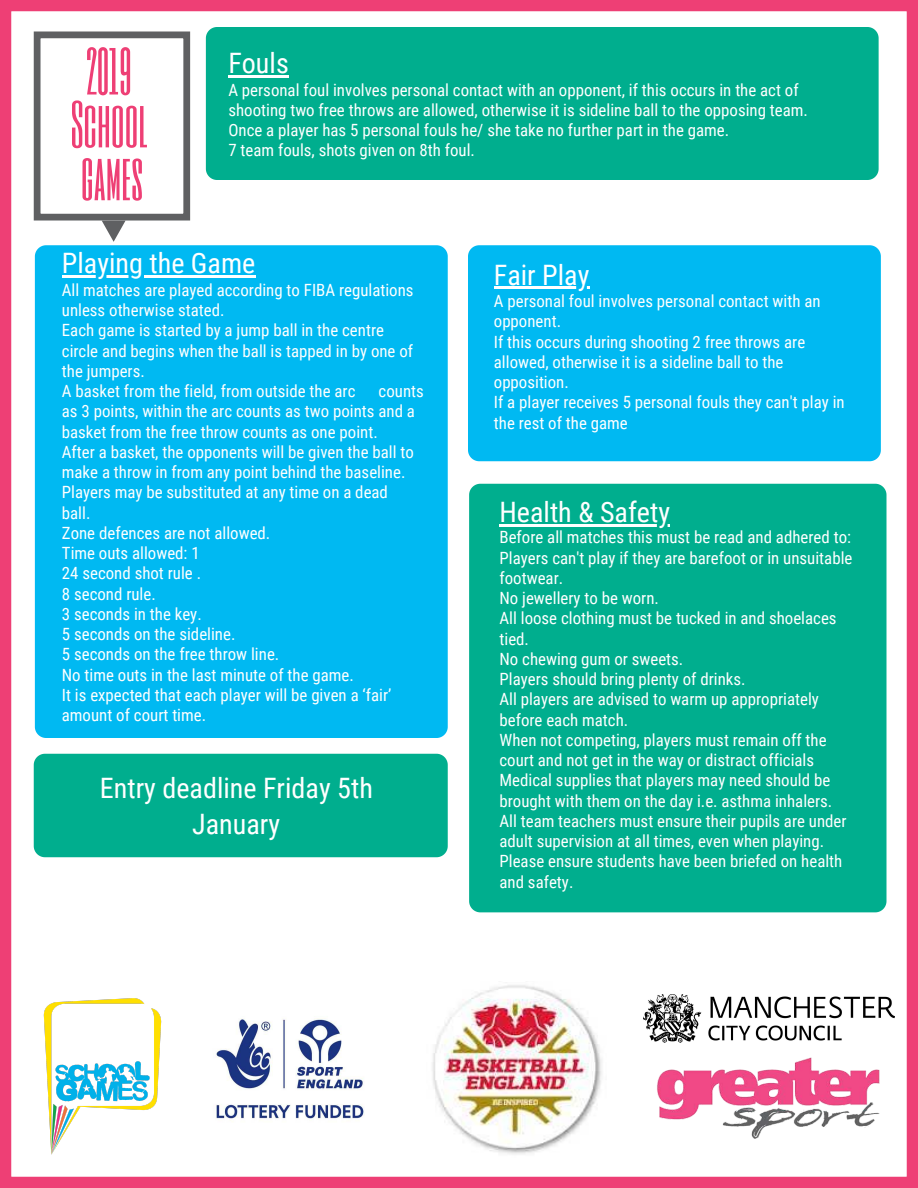
<style>
.page{position:relative;width:918px;height:1188px;background:#fff}
.page>*{position:absolute;margin:0;border:0;box-sizing:border-box;transform-origin:0 0}
.t1{font:55.2px/52.8px "Six Caps";color:#ee3f75}
.t2{font:28.2px/36px "Roboto Condensed";color:#fff;text-align:center}
.t3{font:16.8px/20.2px "Roboto Condensed";color:#fff}
</style>
<div class="page">
<img style="left:432px;top:985px;width:212px;height:169px">
<div style="left:0;top:0;width:918px;height:1188px;border:11px solid #ee3f75"></div>
<div style="left:34px;top:32px;width:156px;height:188px;border:7px solid #5f6062"></div>
<svg style="left:102px;top:221px;width:24px;height:21px"></svg>
<div style="left:206px;top:27px;width:673px;height:153px;background:#00ae8e"></div>
<div style="left:469px;top:484px;width:417px;height:428px;background:#00ae8e"></div>
<hr style="left:500px;top:524px;width:170px;height:2px;background:#fff">
<div style="left:34px;top:754px;width:414px;height:103px;background:#00ae8e"></div>
<hr style="left:228px;top:75px;width:61px;height:3px;background:#fff">
<div style="left:35px;top:245px;width:413px;height:493px;background:#00b9f2"></div>
<hr style="left:62px;top:276px;width:193px;height:2px;background:#fff">
<div style="left:468px;top:245px;width:413px;height:216px;background:#00b9f2"></div>
<hr style="left:494px;top:287px;width:96px;height:2px;background:#fff">
<img style="left:43px;top:998px;width:119px;height:157px">
<img style="left:637px;top:1054px;width:243px;height:88px">
<img style="left:644px;top:994px;width:250px;height:49px">
<img style="left:216px;top:1018px;width:148px;height:103px">
<h1 class="t1" style="left:71px;top:44px;width:77px">2019<br>SCHOOL<br>GAMES</h1>
<h2 class="t2" style="left:228px;top:44px;width:62px">Fouls</h2>
<p class="t3" style="left:228px;top:79px;width:581px">A personal foul involves personal contact with an opponent, if this occurs in the act of shooting two free throws are allowed, otherwise it is sideline ball to the opposing team.<br>Once a player has 5 personal fouls he/ she take no further part in the game.<br>7 team fouls, shots given on 8th foul.</p>
<h2 class="t2" style="left:62px;top:244px;width:195px">Playing the Game</h2>
<p class="t3" style="left:62px;top:279px;width:353px">All matches are played according to FIBA regulations unless otherwise stated.<br>Each game is started by a jump ball in the centre circle and begins when the ball is tapped in by one of the jumpers.<br>A basket from the field, from outside the arc</p>
<p class="t3" style="left:62px;top:380px;width:364px;text-indent:317px">counts as 3 points, within the arc counts as two points and a basket from the free throw counts as one point.<br>After a basket, the opponents will be given the ball to make a throw in from any point behind the baseline.<br>Players may be substituted at any time on a dead<br>ball.<br>Zone defences are not allowed.<br>Time outs allowed: 1<br>24 second shot rule .<br>8 second rule.<br>3 seconds in the key.<br>5 seconds on the sideline.<br>5 seconds on the free throw line.<br>No time outs in the last minute of the game.<br>It is expected that each player will be given a ‘fair’ amount of court time.</p>
<h2 class="t2" style="left:100px;top:769px;width:275px">Entry deadline Friday 5th<br>January</h2>
<h2 class="t2" style="left:494px;top:256px;width:97px">Fair Play</h2>
<p class="t3" style="left:494px;top:290px;width:352px">A personal foul involves personal contact with an opponent.<br>If this occurs during shooting 2 free throws are allowed, otherwise it is a sideline ball to the opposition.<br>If a player receives 5 personal fouls they can't play in the rest of the game</p>
<h2 class="t2" style="left:500px;top:493px;width:172px">Health &amp; Safety</h2>
<p class="t3" style="left:500px;top:527px;width:354px">Before all matches this must be read and adhered to:<br>Players can't play if they are barefoot or in unsuitable footwear.<br>No jewellery to be worn.<br>All loose clothing must be tucked in and shoelaces tied.<br>No chewing gum or sweets.<br>Players should bring plenty of drinks.<br>All players are advised to warm up appropriately before each match.<br>When not competing, players must remain off the court and not get in the way or distract officials Medical supplies that players may need should be brought with them on the day i.e. asthma inhalers.<br>All team teachers must ensure their pupils are under adult supervision at all times, even when playing.<br>Please ensure students have been briefed on health and safety.</p>
</div>
